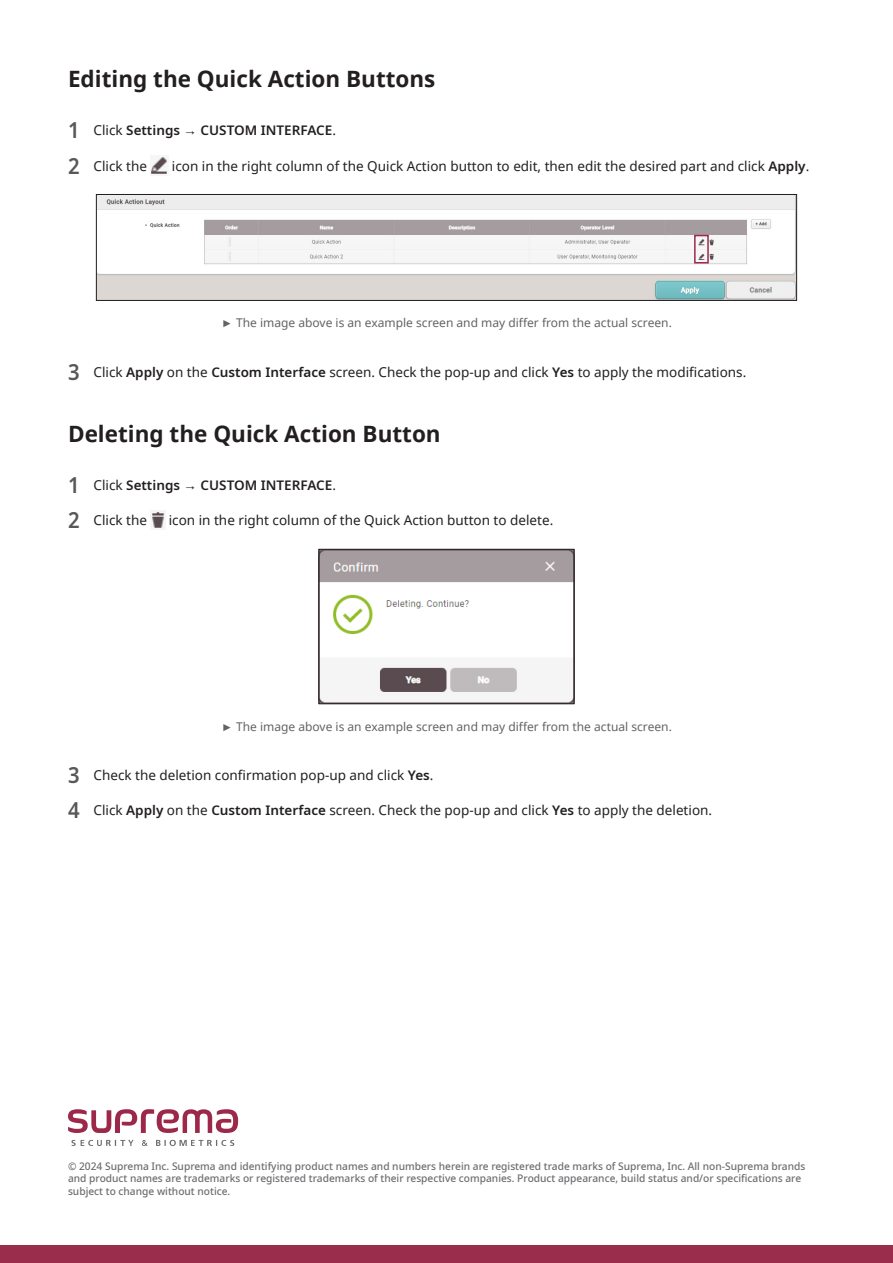
<style>
.page{position:relative;width:893px;height:1263px;background:#fff}
.page>*{position:absolute;margin:0;border:0;box-sizing:border-box;transform-origin:0 0}
.Heading1{font:700 22.5px "Noto Sans";color:#231f20}
.t1{font:13.5px "Noto Sans";color:#231f20}
.t2{font:600 13.5px "Noto Sans";color:#231f20}
.Description-Cell-Gray_Center{font:12px "Noto Sans";color:#636366}
.t3{font:500 10.5px/12.6px "Noto Sans";color:#6c6d70}
.s1{font-size:22.5px;color:#57585a}
.s2{font-weight:400}
.s3{font-weight:600;font-size:22.5px;color:#57585a}
.s4{font-weight:600}
</style>
<div class="page">
<div style="left:0;top:1245px;width:893px;height:18px;background:#992d4b"></div>
<svg style="left:156px;top:1140px;width:78px;height:6px"></svg>
<svg style="left:71px;top:1140px;width:63px;height:6px"></svg>
<svg style="left:142px;top:1140px;width:6px;height:6px"></svg>
<svg style="left:68px;top:1109px;width:170px;height:24px"></svg>
<img style="left:151px;top:157px;width:16px;height:17px">
<img style="left:98px;top:196px;width:697px;height:103px">
<div style="left:96px;top:194px;width:701px;height:107px;border:1px solid #231f20"></div>
<div style="left:694px;top:235px;width:15px;height:28px;border:2px solid #9c2949"></div>
<img style="left:151px;top:511px;width:14px;height:17px">
<img style="left:321px;top:551px;width:251px;height:151px">
<div style="left:319px;top:549px;width:255px;height:155px;border:1px solid #231f20"></div>
<p class="Heading1" style="left:68px;top:63px;width:369px">Editing the Quick Action Buttons</p>
<p class="t2" style="left:68px;top:121px;width:269px"><span class="s1">1</span> <span class="s2">Click</span> Settings <span class="s2">→</span> CUSTOM INTERFACE<span class="s2">.</span></p>
<p class="t1" style="left:68px;top:156px;width:81px"><span class="s3">2</span> Click the</p>
<p class="t1" style="left:172px;top:156px;width:639px">icon in the right column of the Quick Action button to edit, then edit the desired part and click <span class="s4">Apply</span>.</p>
<p class="Description-Cell-Gray_Center" style="left:221px;top:315px;width:452px">► The image above is an example screen and may differ from the actual screen.</p>
<p class="t1" style="left:68px;top:363px;width:680px"><span class="s3">3</span> Click <span class="s4">Apply</span> on the <span class="s4">Custom Interface</span> screen. Check the pop-up and click <span class="s4">Yes</span> to apply the modifications.</p>
<p class="Heading1" style="left:68px;top:418px;width:374px">Deleting the Quick Action Button</p>
<p class="t2" style="left:68px;top:476px;width:269px"><span class="s1">1</span> <span class="s2">Click</span> Settings <span class="s2">→</span> CUSTOM INTERFACE<span class="s2">.</span></p>
<p class="t1" style="left:68px;top:511px;width:81px"><span class="s3">2</span> Click the</p>
<p class="t1" style="left:169px;top:511px;width:386px">icon in the right column of the Quick Action button to delete.</p>
<p class="Description-Cell-Gray_Center" style="left:221px;top:718px;width:452px">► The image above is an example screen and may differ from the actual screen.</p>
<p class="t1" style="left:68px;top:766px;width:367px"><span class="s3">3</span> Check the deletion confirmation pop-up and click <span class="s4">Yes</span>.</p>
<p class="t1" style="left:68px;top:801px;width:646px"><span class="s3">4</span> Click <span class="s4">Apply</span> on the <span class="s4">Custom Interface</span> screen. Check the pop-up and click <span class="s4">Yes</span> to apply the deletion.</p>
<p class="t3" style="left:68px;top:1160px;width:739px">© 2024 Suprema Inc. Suprema and identifying product names and numbers herein are registered trade marks of Suprema, Inc. All non-Suprema brands and product names are trademarks or registered trademarks of their respective companies. Product appearance, build status and/or specifications are subject to change without notice.</p>
</div>
